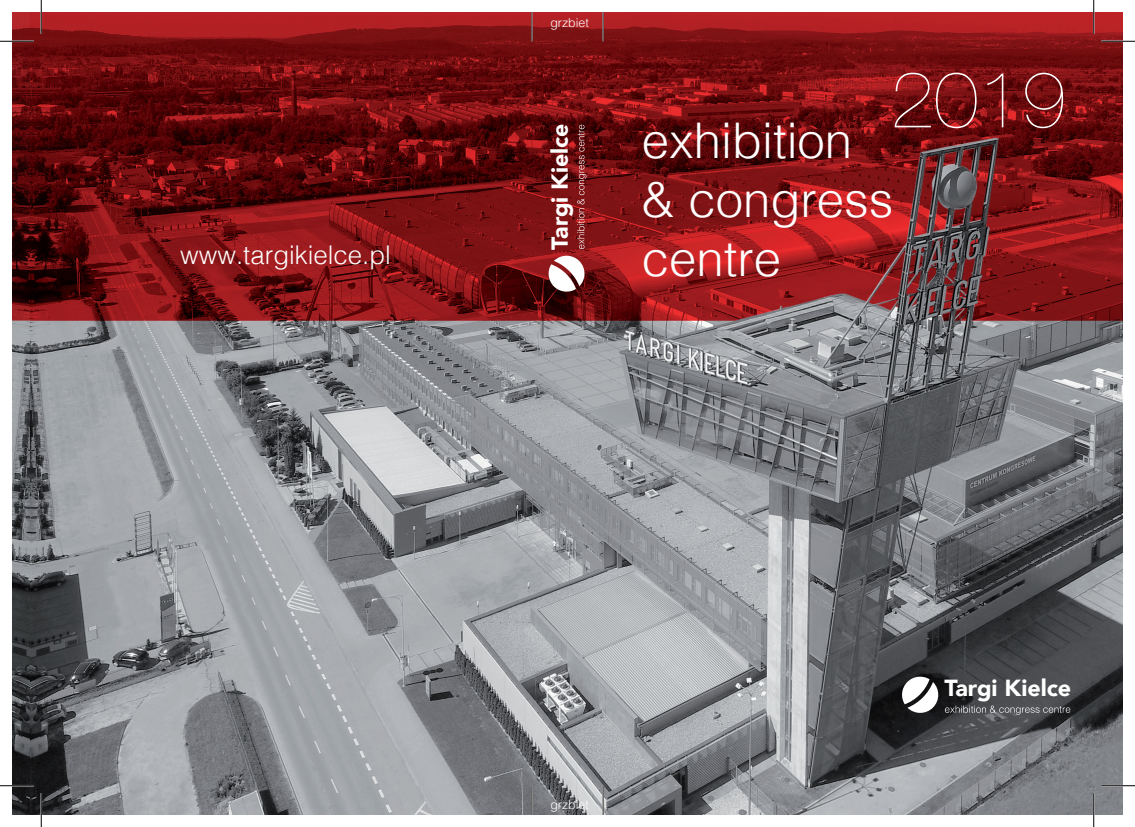
<style>
.page{position:relative;width:1135px;height:827px;background:#fff}
.page>*{position:absolute;margin:0;border:0;box-sizing:border-box;transform-origin:0 0}
.t1{font:200 79px "Helvetica Neue";color:#fff}
.t2{font:300 49.12px/59px "Helvetica";color:#fff}
.t3{font:300 25.75px "Helvetica";color:#fff}
.t4{font:900 23.25px "Avenir";color:#fff}
.t5{font:900 23px "Avenir";color:#fff}
.t6{font:300 12.38px "Helvetica";color:#fff}
</style>
<div class="page">
<img style="left:13px;top:13px;width:18px;height:801px">
<img style="left:31px;top:13px;width:1091px;height:801px">
<svg style="left:547px;top:125px;width:39px;height:168px;background:#873536"></svg>
<svg style="left:900px;top:675px;width:170px;height:39px;background:#5a5c5e"></svg>
<hr style="left:602px;top:13px;width:2px;height:28px;background:#fff">
<svg style="left:531px;top:13px;width:1px;height:28px"></svg>
<svg style="left:603px;top:13px;width:1px;height:28px"></svg>
<hr style="left:602px;top:785px;width:2px;height:29px;background:#fff">
<svg style="left:531px;top:785px;width:1px;height:29px"></svg>
<svg style="left:603px;top:785px;width:1px;height:29px"></svg>
<hr style="left:0;top:40px;width:34px;height:2px;background:#fff">
<hr style="left:1101px;top:40px;width:34px;height:2px;background:#fff">
<hr style="left:40px;top:0;width:2px;height:34px;background:#fff">
<hr style="left:40px;top:793px;width:2px;height:34px;background:#fff">
<hr style="left:0;top:41px;width:34px;height:1px;background:#000">
<hr style="left:1101px;top:41px;width:34px;height:1px;background:#000">
<hr style="left:0;top:785px;width:34px;height:1px;background:#000">
<hr style="left:1101px;top:785px;width:34px;height:1px;background:#000">
<hr style="left:41px;top:0;width:1px;height:34px;background:#000">
<hr style="left:41px;top:793px;width:1px;height:34px;background:#000">
<hr style="left:1093px;top:0;width:1px;height:34px;background:#000">
<hr style="left:1093px;top:793px;width:1px;height:34px;background:#000">
<p class="t3" style="left:180px;top:233px;width:212px">www.targikielce.pl</p>
<p class="t6" style="left:550px;top:12px;width:40px">grzbiet</p>
<p class="t5" style="left:540px;top:249px;width:127px;rotate:-90deg">Targi Kielce</p>
<h1 class="t1" style="left:890px;top:38px;width:177px">2019</h1>
<p class="t2" style="left:642px;top:107px;width:253px">exhibition &amp; congress centre</p>
<p class="t6" style="left:550px;top:793px;width:40px">grzbiet</p>
<p class="t4" style="left:944px;top:668px;width:128px">Targi Kielce</p>
</div>
